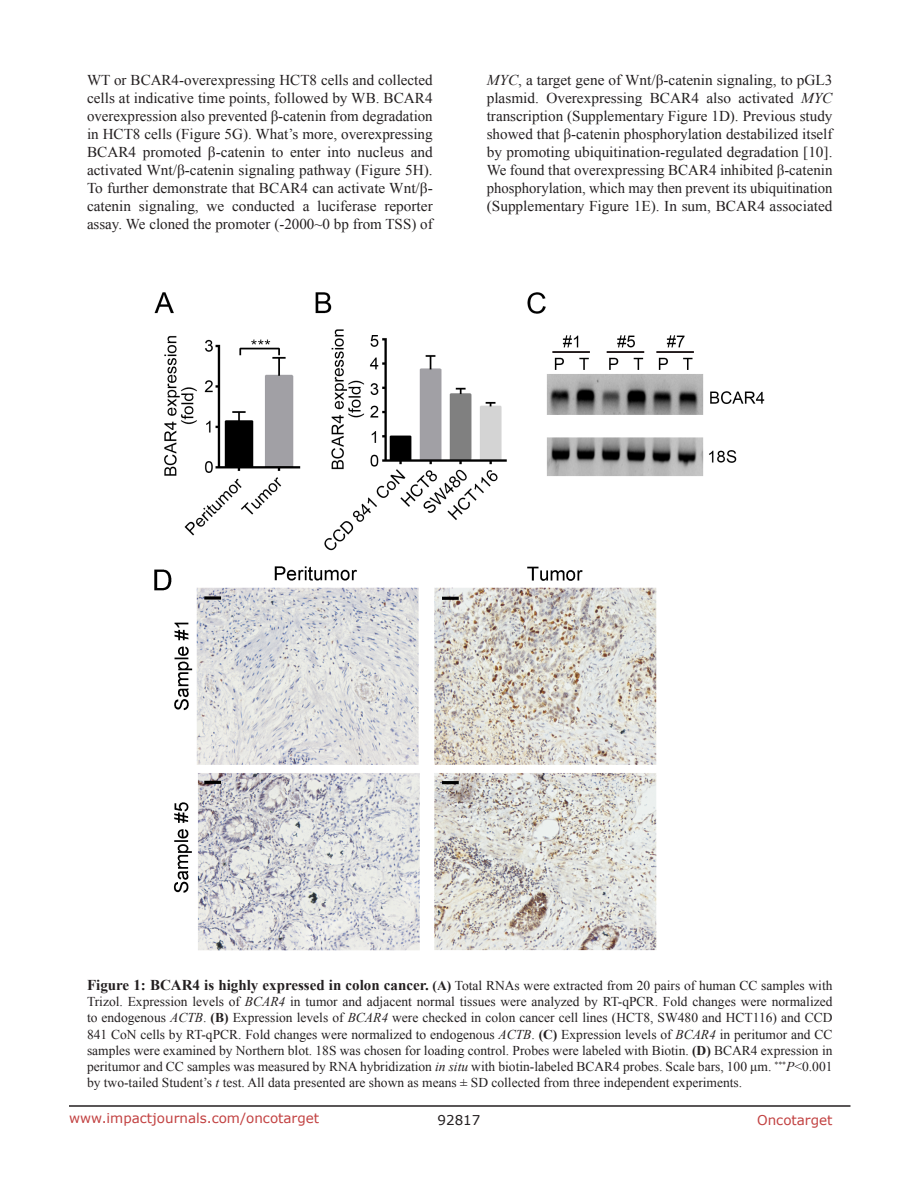
<style>
.page{position:relative;width:918px;height:1188px;background:#fff}
.page>*{position:absolute;margin:0;border:0;box-sizing:border-box;transform-origin:0 0}
.BodyText{font:15px/18px "Times New Roman";color:#231f20;text-align:justify}
.figuretext{font:13.5px/16.2px "Times New Roman";color:#231f20;text-align:justify}
.t1{font:13.5px "Verdana";color:#c24141}
.t2{font:13.5px "Verdana";color:#231f20}
.s1{font-style:italic}
.s2{font-weight:700;font-size:15px}
.s3{font-weight:700}
</style>
<div class="page">
<hr style="left:69px;top:1105px;width:781px;height:2px;background:#231f20">
<img style="left:154px;top:292px;width:611px;height:659px">
<p class="BodyText" style="left:87px;top:71px;width:347px">WT or BCAR4-overexpressing HCT8 cells and collected cells at indicative time points, followed by WB. BCAR4 overexpression also prevented β-catenin from degradation in HCT8 cells (Figure 5G). What’s more, overexpressing BCAR4 promoted β-catenin to enter into nucleus and activated Wnt/β-catenin signaling pathway (Figure 5H).<br>To further demonstrate that BCAR4 can activate Wnt/β&shy;catenin signaling, we conducted a luciferase reporter assay. We cloned the promoter (-2000~0 bp from TSS) of</p>
<p class="BodyText" style="left:487px;top:71px;width:347px"><span class="s1">MYC</span>, a target gene of Wnt/β-catenin signaling, to pGL3 plasmid. Overexpressing BCAR4 also activated <span class="s1">MYC </span>transcription (Supplementary Figure 1D). Previous study showed that β-catenin phosphorylation destabilized itself by promoting ubiquitination-regulated degradation [10].<br>We found that overexpressing BCAR4 inhibited β-catenin phosphorylation, which may then prevent its ubiquitination (Supplementary Figure 1E). In sum, BCAR4 associated</p>
<p class="figuretext" style="left:87px;top:977px;width:747px"><span class="s2">Figure 1: BCAR4 is highly expressed in colon cancer.</span> <span class="s3">(A)</span> Total RNAs were extracted from 20 pairs of human CC samples with Trizol. Expression levels of <span class="s1">BCAR4</span> in tumor and adjacent normal tissues were analyzed by RT-qPCR. Fold changes were normalized to endogenous <span class="s1">ACTB</span>. <span class="s3">(B)</span> Expression levels of <span class="s1">BCAR4</span> were checked in colon cancer cell lines (HCT8, SW480 and HCT116) and CCD 841 CoN cells by RT-qPCR. Fold changes were normalized to endogenous <span class="s1">ACTB</span>. <span class="s3">(C)</span> Expression levels of <span class="s1">BCAR4</span> in peritumor and CC samples were examined by Northern blot. 18S was chosen for loading control. Probes were labeled with Biotin. <span class="s3">(D)</span> BCAR4 expression in peritumor and CC samples was measured by RNA hybridization <span class="s1">in situ</span> with biotin-labeled BCAR4 probes. Scale bars, 100 μm. <sup>***</sup><span class="s1">P</span>&lt;0.001 by two-tailed Student’s <span class="s1">t</span> test. All data presented are shown as means ± SD collected from three independent experiments.</p>
<p class="t1" style="left:69px;top:1109px;width:252px">www.impactjournals.com/oncotarget</p>
<p class="t2" style="left:438px;top:1111px;width:44px">92817</p>
<p class="t1" style="left:757px;top:1111px;width:77px">Oncotarget</p>
</div>
